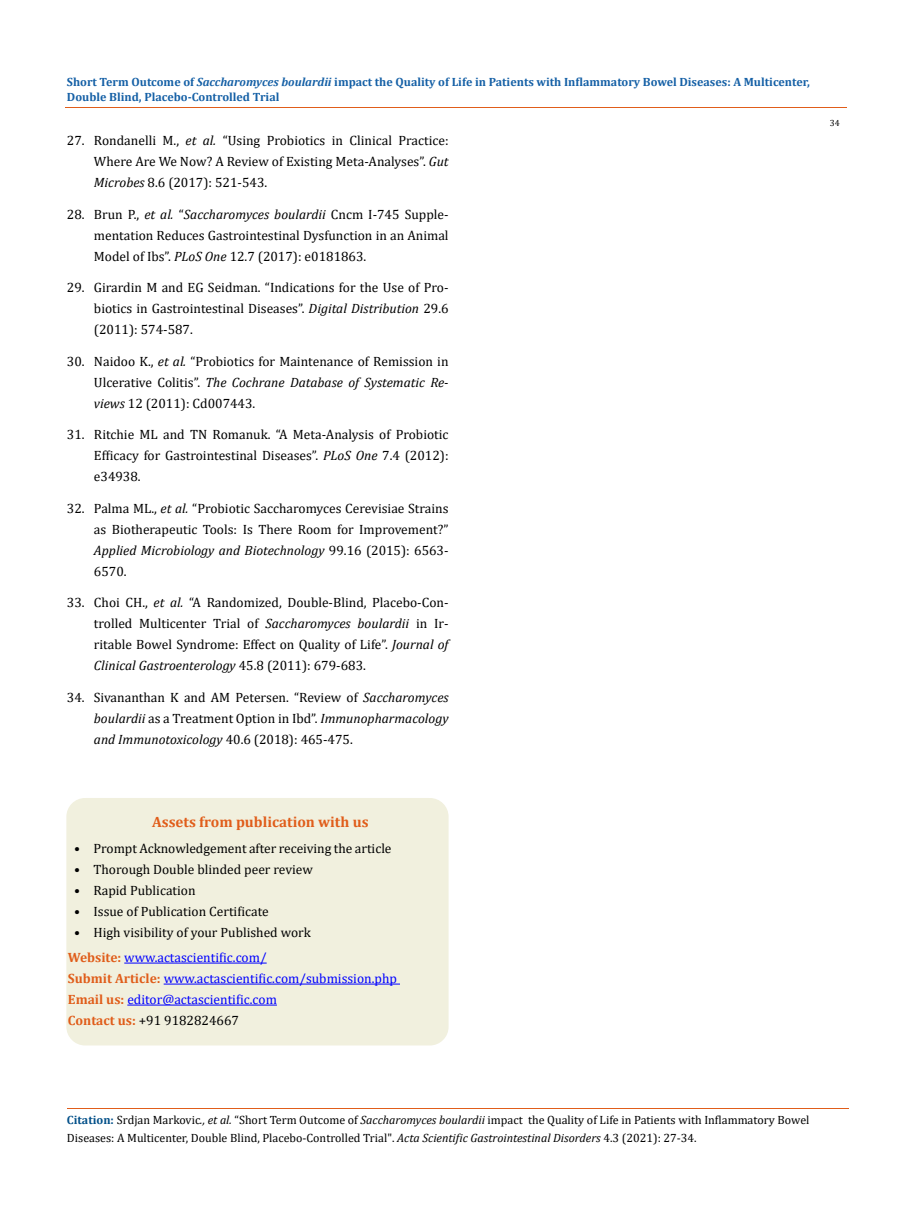
<style>
.page{position:relative;width:917px;height:1224px;background:#fff}
.page>*{position:absolute;margin:0;border:0;box-sizing:border-box;transform-origin:0 0}
.t1{font:700 15px "Cambria";color:#e05d1a}
.t2{font:13.5px/21px "Cambria";color:#000;text-align:justify}
.t3{font:13.5px/21px "Cambria";color:#00f}
.t4{font:12px/18px "Cambria";color:#000}
.t5{font:700 12px/15px "Cambria";color:#1560a6}
.t6{font:9px "Cambria";color:#000}
.s1{font-style:italic}
.s2{font-weight:700;color:#e05d1a}
.s3{color:#000}
.s4{font-weight:700;color:#035089}
</style>
<div class="page">
<div style="left:67px;top:799px;width:381px;height:246px;background:#f1f0de;border-radius:18px"></div>
<div style="left:66px;top:798px;width:382px;height:248px;border:2px solid #f1f0de;border-radius:18px"></div>
<hr style="left:124px;top:963px;width:143px;height:1px;background:#00f">
<hr style="left:164px;top:984px;width:236px;height:1px;background:#00f">
<hr style="left:127px;top:1005px;width:150px;height:1px;background:#00f">
<hr style="left:65px;top:108px;width:782px;height:1px;background:#e05d1a">
<hr style="left:67px;top:1108px;width:781px;height:1px;background:#e05d1a">
<p class="t5" style="left:67px;top:74px;width:744px">Short Term Outcome of <span class="s1">Saccharomyces boulardii</span> impact the Quality of Life in Patients with Inflammatory Bowel Diseases: A Multicenter,<br>Double Blind, Placebo-Controlled Trial</p>
<p class="t2" style="left:94px;top:130px;width:356px;text-indent:-27px">27. Rondanelli M., <span class="s1">et al.</span> “Using Probiotics in Clinical Practice:<br>Where Are We Now? A Review of Existing Meta-Analyses”. <span class="s1">Gut Microbes</span> 8.6 (2017): 521-543.</p>
<p class="t2" style="left:94px;top:204px;width:356px;text-indent:-27px">28. Brun P., <span class="s1">et al.</span> “<span class="s1">Saccharomyces boulardii</span> Cncm I-745 Supple&shy;mentation Reduces Gastrointestinal Dysfunction in an Animal Model of Ibs”. <span class="s1">PLoS One</span> 12.7 (2017): e0181863.</p>
<p class="t2" style="left:94px;top:277px;width:356px;text-indent:-27px">29. Girardin M and EG Seidman. “Indications for the Use of Pro&shy;biotics in Gastrointestinal Diseases”. <span class="s1">Digital Distribution</span> 29.6 (2011): 574-587.</p>
<p class="t2" style="left:94px;top:351px;width:356px;text-indent:-27px">30. Naidoo K., <span class="s1">et al.</span> “Probiotics for Maintenance of Remission in Ulcerative Colitis”. <span class="s1">The Cochrane Database of Systematic Re&shy;views</span> 12 (2011): Cd007443.</p>
<p class="t2" style="left:94px;top:424px;width:356px;text-indent:-27px">31. Ritchie ML and TN Romanuk. “A Meta-Analysis of Probiotic Efficacy for Gastrointestinal Diseases”. <span class="s1">PLoS One</span> 7.4 (2012): e34938.</p>
<p class="t2" style="left:94px;top:498px;width:356px;text-indent:-27px">32. Palma ML., <span class="s1">et al.</span> “Probiotic Saccharomyces Cerevisiae Strains as Biotherapeutic Tools: Is There Room for Improvement?” <span class="s1">Applied Microbiology and Biotechnology</span> 99.16 (2015): 6563- 6570.</p>
<p class="t2" style="left:94px;top:592px;width:356px;text-indent:-27px">33. Choi CH., <span class="s1">et al.</span> “A Randomized, Double-Blind, Placebo-Con&shy;trolled Multicenter Trial of <span class="s1">Saccharomyces boulardii</span> in Ir&shy;ritable Bowel Syndrome: Effect on Quality of Life”. <span class="s1">Journal of Clinical Gastroenterology</span> 45.8 (2011): 679-683.</p>
<p class="t2" style="left:94px;top:687px;width:356px;text-indent:-27px">34. Sivananthan K and AM Petersen. “Review of <span class="s1">Saccharomyces boulardii</span> as a Treatment Option in Ibd”. <span class="s1">Immunopharmacology and Immunotoxicology</span> 40.6 (2018): 465-475.</p>
<p class="t6" style="left:829px;top:118px;width:11px">34</p>
<p class="t1" style="left:152px;top:811px;width:218px">Assets from publication with us</p>
<p class="t2" style="left:74px;top:837px;width:319px">• Prompt Acknowledgement after receiving the article</p>
<p class="t2" style="left:74px;top:858px;width:240px">• Thorough Double blinded peer review</p>
<p class="t2" style="left:74px;top:879px;width:123px">• Rapid Publication</p>
<p class="t2" style="left:74px;top:900px;width:196px">• Issue of Publication Certificate</p>
<p class="t2" style="left:74px;top:921px;width:238px">• High visibility of your Published work</p>
<p class="t3" style="left:68px;top:947px;width:330px"><span class="s2">Website:</span> www.actascientific.com/<br><span class="s2">Submit Article:</span> www.actascientific.com/submission.php <span class="s2">Email us:</span> editor@actascientific.com<br><span class="s2">Contact us:</span> <span class="s3">+91 9182824667</span></p>
<p class="t4" style="left:67px;top:1111px;width:744px"><span class="s4">Citation:</span> Srdjan Markovic<span class="s1">., et al.</span> “Short Term Outcome of <span class="s1">Saccharomyces boulardii</span> impact the Quality of Life in Patients with Inflammatory Bowel<br>Diseases: A Multicenter, Double Blind, Placebo-Controlled Trial". <span class="s1">Acta Scientific Gastrointestinal Disorders</span> 4.3 (2021): 27-34.</p>
</div>
